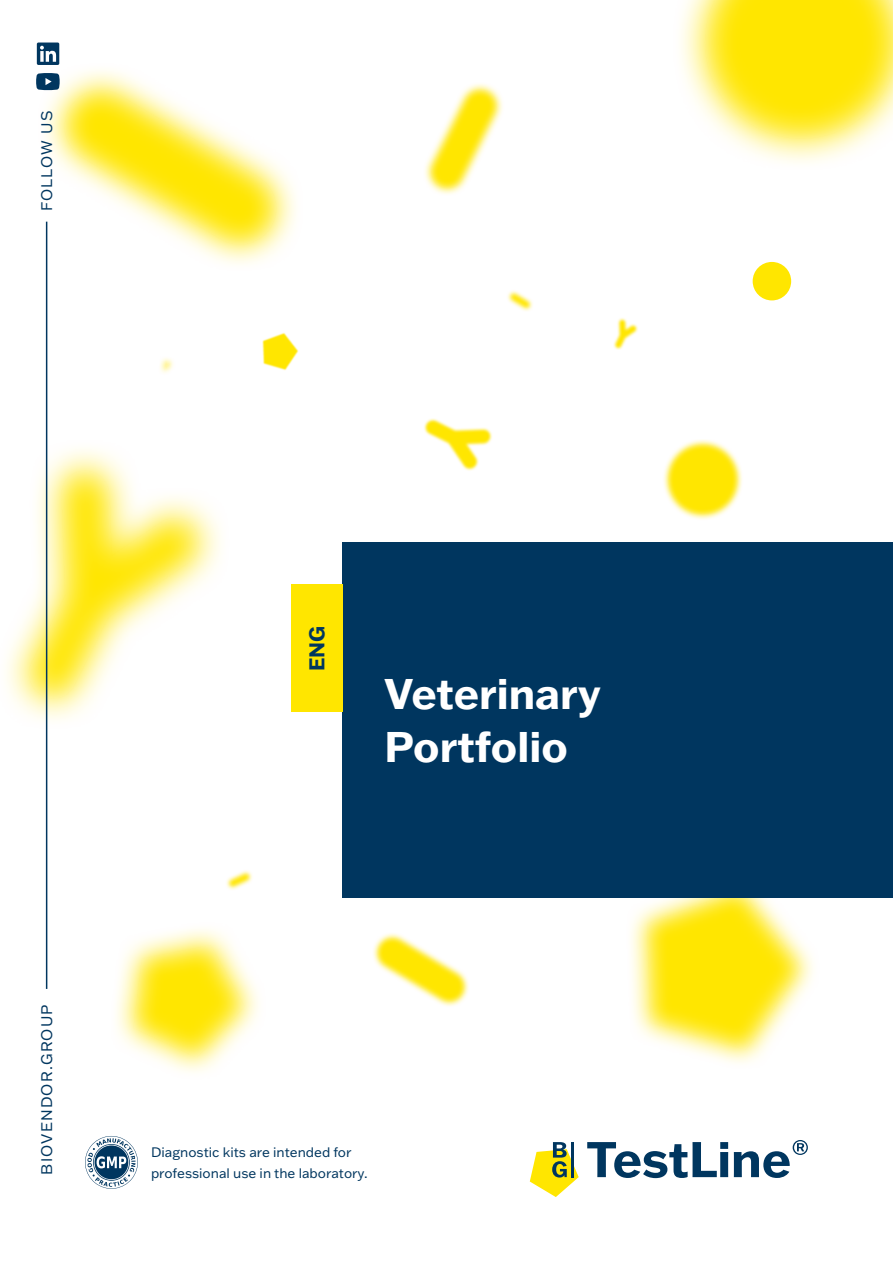
<style>
.page{position:relative;width:893px;height:1263px;background:#fff}
.page>*{position:absolute;margin:0;border:0;box-sizing:border-box;transform-origin:0 0}
.t1{font:700 42px/52.5px "Franklin Gothic ATF";color:#fff}
.t2{font:700 21px "Franklin Gothic ATF";color:#00365f}
.t3{font:15px "Franklin Gothic ATF";letter-spacing:.08em;color:#00365f}
.t4{font:13.5px/21px "Franklin Gothic ATF";color:#00365f}
</style>
<div class="page">
<svg style="left:681px;top:0;width:191px;height:163px"></svg>
<svg style="left:705px;top:0;width:188px;height:139px;background:#ffea31"></svg>
<svg style="left:45px;top:63px;width:251px;height:209px"></svg>
<svg style="left:117px;top:929px;width:141px;height:143px"></svg>
<svg style="left:133px;top:945px;width:112px;height:113px;background:#ffee5d"></svg>
<svg style="left:425px;top:84px;width:78px;height:110px"></svg>
<svg style="left:429px;top:87px;width:70px;height:104px"></svg>
<div style="left:753px;top:262px;width:38px;height:38px;background:#ffe600;border-radius:50%"></div>
<svg style="left:424px;top:418px;width:68px;height:53px"></svg>
<svg style="left:425px;top:420px;width:65px;height:49px"></svg>
<svg style="left:373px;top:933px;width:96px;height:73px"></svg>
<svg style="left:375px;top:936px;width:91px;height:67px"></svg>
<svg style="left:613px;top:318px;width:25px;height:32px"></svg>
<svg style="left:615px;top:320px;width:21px;height:28px"></svg>
<svg style="left:507px;top:290px;width:26px;height:21px"></svg>
<svg style="left:510px;top:293px;width:20px;height:15px"></svg>
<svg style="left:160px;top:358px;width:13px;height:15px"></svg>
<svg style="left:164px;top:361px;width:7px;height:9px"></svg>
<svg style="left:226px;top:870px;width:26px;height:20px"></svg>
<svg style="left:229px;top:873px;width:21px;height:14px"></svg>
<svg style="left:262px;top:332px;width:37px;height:39px"></svg>
<svg style="left:263px;top:334px;width:35px;height:35px"></svg>
<svg style="left:663px;top:440px;width:79px;height:79px"></svg>
<svg style="left:668px;top:445px;width:70px;height:69px;background:#ffe70d"></svg>
<svg style="left:7px;top:440px;width:213px;height:290px"></svg>
<svg style="left:25px;top:470px;width:177px;height:232px"></svg>
<svg style="left:626px;top:897px;width:194px;height:166px"></svg>
<svg style="left:647px;top:897px;width:154px;height:153px;background:#fdec4e"></svg>
<svg style="left:37px;top:43px;width:22px;height:22px"></svg>
<hr style="left:46px;top:222px;width:1px;height:767px;background:#00365f">
<svg style="left:36px;top:73px;width:246px;height:177px"></svg>
<div style="left:342px;top:542px;width:551px;height:355px;background:#00365f"></div>
<div style="left:291px;top:584px;width:51px;height:128px;background:#ffe600"></div>
<svg style="left:530px;top:1142px;width:49px;height:55px"></svg>
<hr style="left:571px;top:1142px;width:3px;height:35px;background:#00365f">
<svg style="left:587px;top:1140px;width:221px;height:38px"></svg>
<svg style="left:85px;top:1136px;width:53px;height:53px"></svg>
<p class="t3" style="left:37px;top:211px;width:102px;rotate:-90deg">FOLLOW US</p>
<p class="t3" style="left:37px;top:1174px;width:172px;rotate:-90deg">BIOVENDOR.GROUP</p>
<h2 class="t2" style="left:303px;top:671px;width:47px;rotate:-90deg">ENG</h2>
<h1 class="t1" style="left:385px;top:667px;width:218px">Veterinary<br>Portfolio</h1>
<p class="t4" style="left:151px;top:1141px;width:218px">Diagnostic kits are intended for professional use in the laboratory.</p>
</div>
